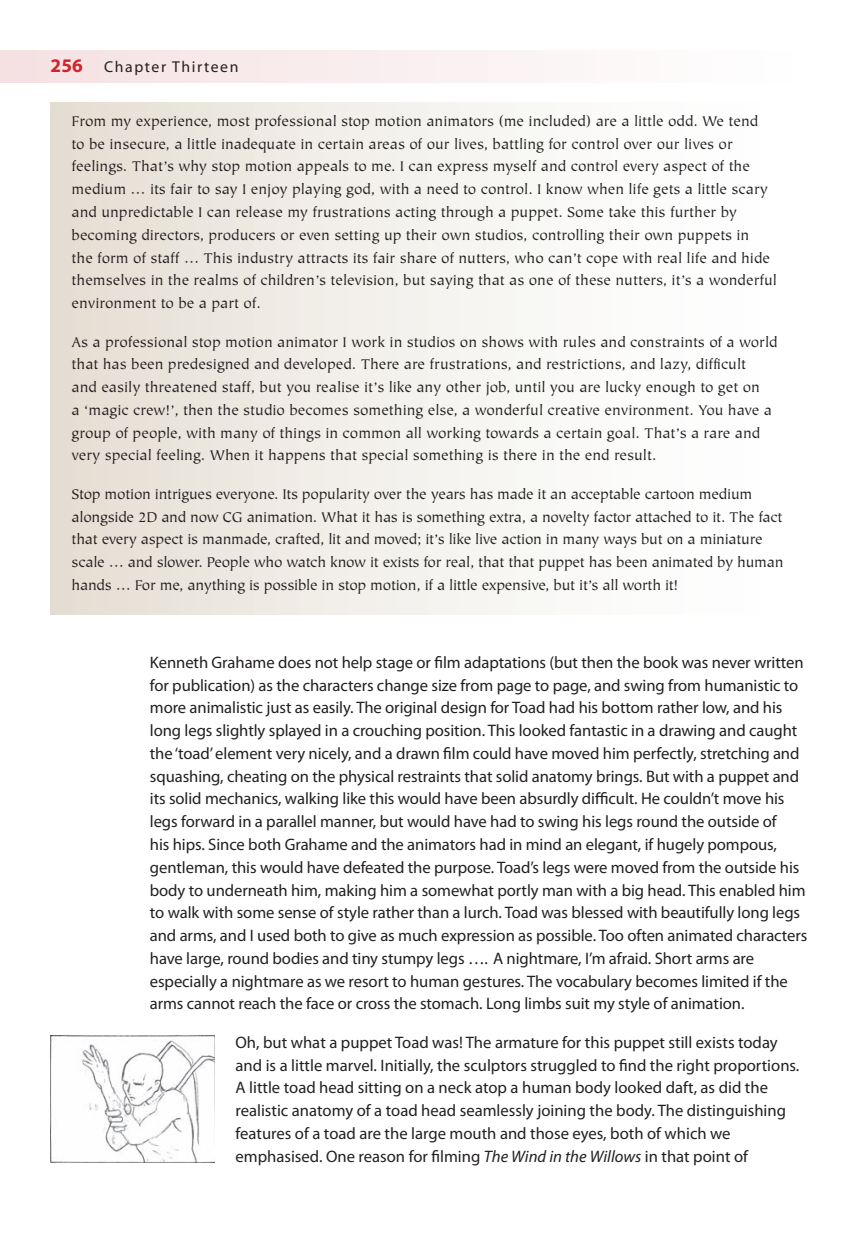
<style>
.page{position:relative;width:859px;height:1246px;background:#fff}
.page>*{position:absolute;margin:0;border:0;box-sizing:border-box;transform-origin:0 0}
.t1{font:700 19.25px "Myriad Pro";color:#d1232a}
.t2{font:16.62px/22.8px "Myriad Pro";letter-spacing:-.005em;color:#231f20}
.t3{font:15.75px/22.8px "Tiepolo";color:#231f20}
.t4{font:15.75px "Myriad Pro";letter-spacing:.1em;color:#231f20}
.s1{font-style:italic}
</style>
<div class="page">
<div style="left:0;top:50px;width:807px;height:32px;background:linear-gradient(to right,#f5e0e2,#fff)"></div>
<div style="left:51px;top:103px;width:756px;height:511px;background:linear-gradient(to right,#e6e0d5,#fff)"></div>
<img style="left:51px;top:1035px;width:163px;height:126px">
<p class="t1" style="left:51px;top:58px;width:34px">256</p>
<p class="t4" style="left:104px;top:60px;width:136px">Chapter Thirteen</p>
<p class="t3" style="left:72px;top:111px;width:706px">From my experience, most professional stop motion animators (me included) are a little odd. We tend<br>to be insecure, a little inadequate in certain areas of our lives, battling for control over our lives or feelings. That’s why stop motion appeals to me. I can express myself and control every aspect of the medium … its fair to say I enjoy playing god, with a need to control. I know when life gets a little scary and unpredictable I can release my frustrations acting through a puppet. Some take this further by becoming directors, producers or even setting up their own studios, controlling their own puppets in<br>the form of staff … This industry attracts its fair share of nutters, who can’t cope with real life and hide themselves in the realms of children’s television, but saying that as one of these nutters, it’s a wonderful environment to be a part of.</p>
<p class="t3" style="left:72px;top:331px;width:707px">As a professional stop motion animator I work in studios on shows with rules and constraints of a world that has been predesigned and developed. There are frustrations, and restrictions, and lazy, difficult<br>and easily threatened staff, but you realise it’s like any other job, until you are lucky enough to get on<br>a ‘magic crew!’, then the studio becomes something else, a wonderful creative environment. You have a group of people, with many of things in common all working towards a certain goal. That’s a rare and very special feeling. When it happens that special something is there in the end result.</p>
<p class="t3" style="left:72px;top:484px;width:713px">Stop motion intrigues everyone. Its popularity over the years has made it an acceptable cartoon medium alongside 2D and now CG animation. What it has is something extra, a novelty factor attached to it. The fact that every aspect is manmade, crafted, lit and moved; it’s like live action in many ways but on a miniature scale … and slower. People who watch know it exists for real, that that puppet has been animated by human hands … For me, anything is possible in stop motion, if a little expensive, but it’s all worth it!</p>
<p class="t2" style="left:150px;top:651px;width:658px">Kenneth Grahame does not help stage or film adaptations (but then the book was never written for publication) as the characters change size from page to page, and swing from humanistic to more animalistic just as easily. The original design for Toad had his bottom rather low, and his long legs slightly splayed in a crouching position. This looked fantastic in a drawing and caught the ‘toad’ element very nicely, and a drawn film could have moved him perfectly, stretching and squashing, cheating on the physical restraints that solid anatomy brings. But with a puppet and its solid mechanics, walking like this would have been absurdly difficult. He couldn’t move his legs forward in a parallel manner, but would have had to swing his legs round the outside of<br>his hips. Since both Grahame and the animators had in mind an elegant, if hugely pompous, gentleman, this would have defeated the purpose. Toad’s legs were moved from the outside his body to underneath him, making him a somewhat portly man with a big head. This enabled him to walk with some sense of style rather than a lurch. Toad was blessed with beautifully long legs and arms, and I used both to give as much expression as possible. Too often animated characters have large, round bodies and tiny stumpy legs …. A nightmare, I’m afraid. Short arms are especially a nightmare as we resort to human gestures. The vocabulary becomes limited if the arms cannot reach the face or cross the stomach. Long limbs suit my style of animation.</p>
<p class="t2" style="left:235px;top:1031px;width:565px">Oh, but what a puppet Toad was! The armature for this puppet still exists today and is a little marvel. Initially, the sculptors struggled to find the right proportions.<br>A little toad head sitting on a neck atop a human body looked daft, as did the realistic anatomy of a toad head seamlessly joining the body. The distinguishing features of a toad are the large mouth and those eyes, both of which we emphasised. One reason for filming <span class="s1">The Wind in the Willows</span> in that point of</p>
</div>
